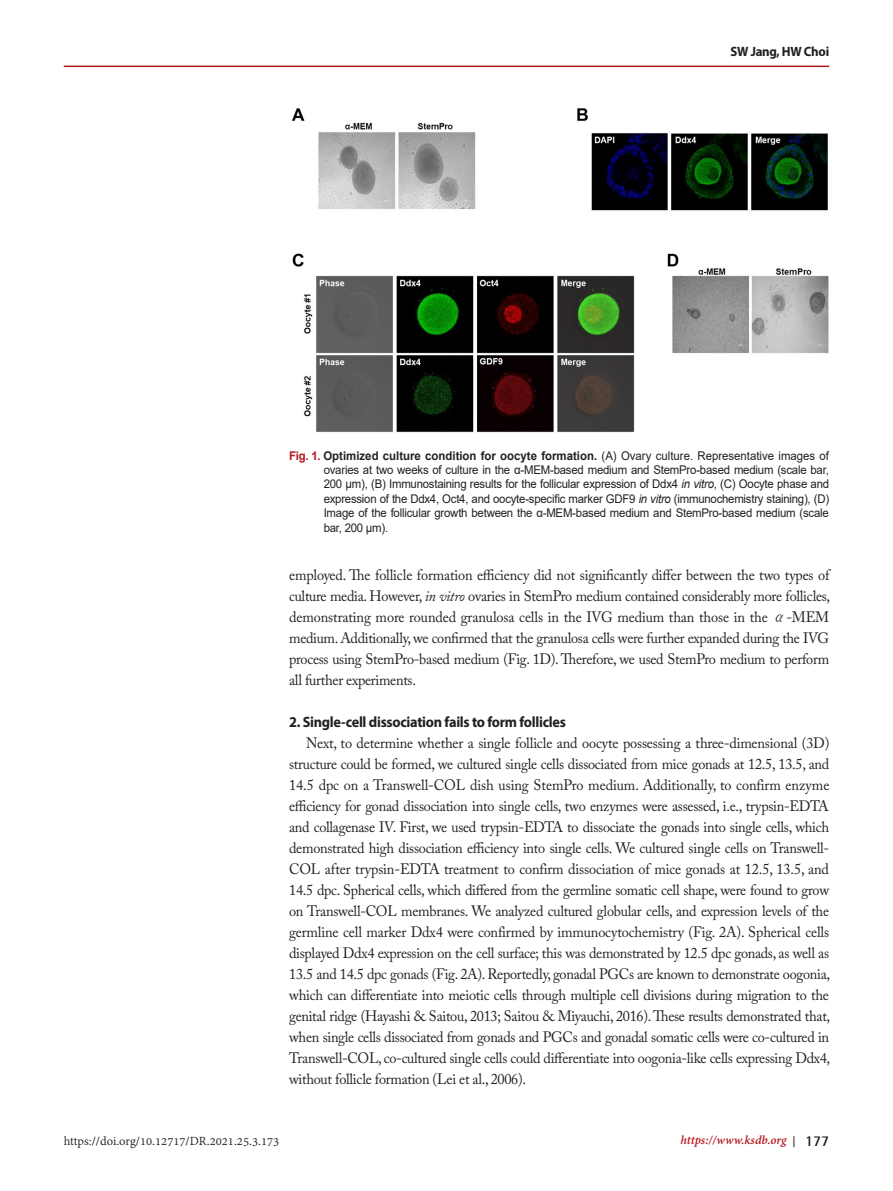
<style>
.page{position:relative;width:893px;height:1191px;background:#fff}
.page>*{position:absolute;margin:0;border:0;box-sizing:border-box;transform-origin:0 0}
.t1{font:15px/21px "Adobe Caslon Pro";letter-spacing:-.02em;color:#231f20;text-align:justify;scale:.95 1}
.t2{font:700 15px "Myriad Pro";letter-spacing:-.02em;color:#231f20;scale:.95 1}
.t3{font:13.5px "Adobe Devanagari";color:#231f20}
.t4{font:italic 700 13.5px "Adobe Devanagari";color:#b4181d}
.t5{font:700 13.5px "Myriad Pro";letter-spacing:-.02em;color:#231f20;scale:.95 1}
.t6{font:12px/14.4px "Arial";letter-spacing:-.02em;color:#231f20;text-align:justify;scale:.95 1}
.s1{font-weight:700;color:#b4181d}
.s2{font-weight:700}
.s3{font-style:italic}
.s4{font-family:"Adobe Myungjo Std";font-weight:500}
.s5{font-family:"Century Gothic";font-style:normal;font-size:12px;color:#231f20}
.s6{font-family:"Rotis Semi Sans Std";font-style:normal;font-size:15px;color:#231f20}
</style>
<div class="page">
<hr style="left:64px;top:66px;width:765px;height:1px;background:#b4181d">
<img style="left:292px;top:108px;width:537px;height:324px">
<p class="t5" style="left:731px;top:43px;width:105px">SW Jang, HW Choi</p>
<p class="t6" style="left:324px;top:448px;width:534px;text-indent:-35px"><span class="s1">Fig. 1.</span> <span class="s2">Optimized culture condition for oocyte formation.</span> (A) Ovary culture. Representative images of ovaries at two weeks of culture in the α-MEM-based medium and StemPro-based medium (scale bar, 200 μm), (B) Immunostaining results for the follicular expression of Ddx4 <span class="s3">in vitro</span>, (C) Oocyte phase and expression of the Ddx4, Oct4, and oocyte-specific marker GDF9 <span class="s3">in vitro</span> (immunochemistry staining), (D)<br>Image of the follicular growth between the α-MEM-based medium and StemPro-based medium (scale bar, 200 μm).</p>
<p class="t1" style="left:289px;top:564px;width:571px">employed. The follicle formation efficiency did not significantly differ between the two types of culture media. However, <span class="s3">in vitro</span> ovaries in StemPro medium contained considerably more follicles, demonstrating more rounded granulosa cells in the IVG medium than those in the <span class="s4">α</span>-MEM medium. Additionally, we confirmed that the granulosa cells were further expanded during the IVG process using StemPro-based medium (Fig. 1D). Therefore, we used StemPro medium to perform all further experiments.</p>
<p class="t2" style="left:289px;top:712px;width:293px">2. Single-cell dissociation fails to form follicles</p>
<p class="t1" style="left:289px;top:732px;width:571px;text-indent:17px">Next, to determine whether a single follicle and oocyte possessing a three-dimensional (3D) structure could be formed, we cultured single cells dissociated from mice gonads at 12.5, 13.5, and 14.5 dpc on a Transwell-COL dish using StemPro medium. Additionally, to confirm enzyme efficiency for gonad dissociation into single cells, two enzymes were assessed, i.e., trypsin-EDTA and collagenase IV. First, we used trypsin-EDTA to dissociate the gonads into single cells, which demonstrated high dissociation efficiency into single cells. We cultured single cells on Transwell-COL after trypsin-EDTA treatment to confirm dissociation of mice gonads at 12.5, 13.5, and 14.5 dpc. Spherical cells, which differed from the germline somatic cell shape, were found to grow on Transwell-COL membranes. We analyzed cultured globular cells, and expression levels of the germline cell marker Ddx4 were confirmed by immunocytochemistry (Fig. 2A). Spherical cells displayed Ddx4 expression on the cell surface; this was demonstrated by 12.5 dpc gonads, as well as 13.5 and 14.5 dpc gonads (Fig. 2A). Reportedly, gonadal PGCs are known to demonstrate oogonia, which can differentiate into meiotic cells through multiple cell divisions during migration to the genital ridge (Hayashi &amp; Saitou, 2013; Saitou &amp; Miyauchi, 2016). These results demonstrated that, when single cells dissociated from gonads and PGCs and gonadal somatic cells were co-cultured in Transwell-COL, co-cultured single cells could differentiate into oogonia-like cells expressing Ddx4, without follicle formation (Lei et al., 2006).</p>
<p class="t3" style="left:64px;top:1133px;width:217px">https://doi.org/10.12717/DR.2021.25.3.173</p>
<p class="t4" style="left:680px;top:1132px;width:150px">https://www.ksdb.org <span class="s5">|</span> <span class="s6">177</span></p>
</div>
